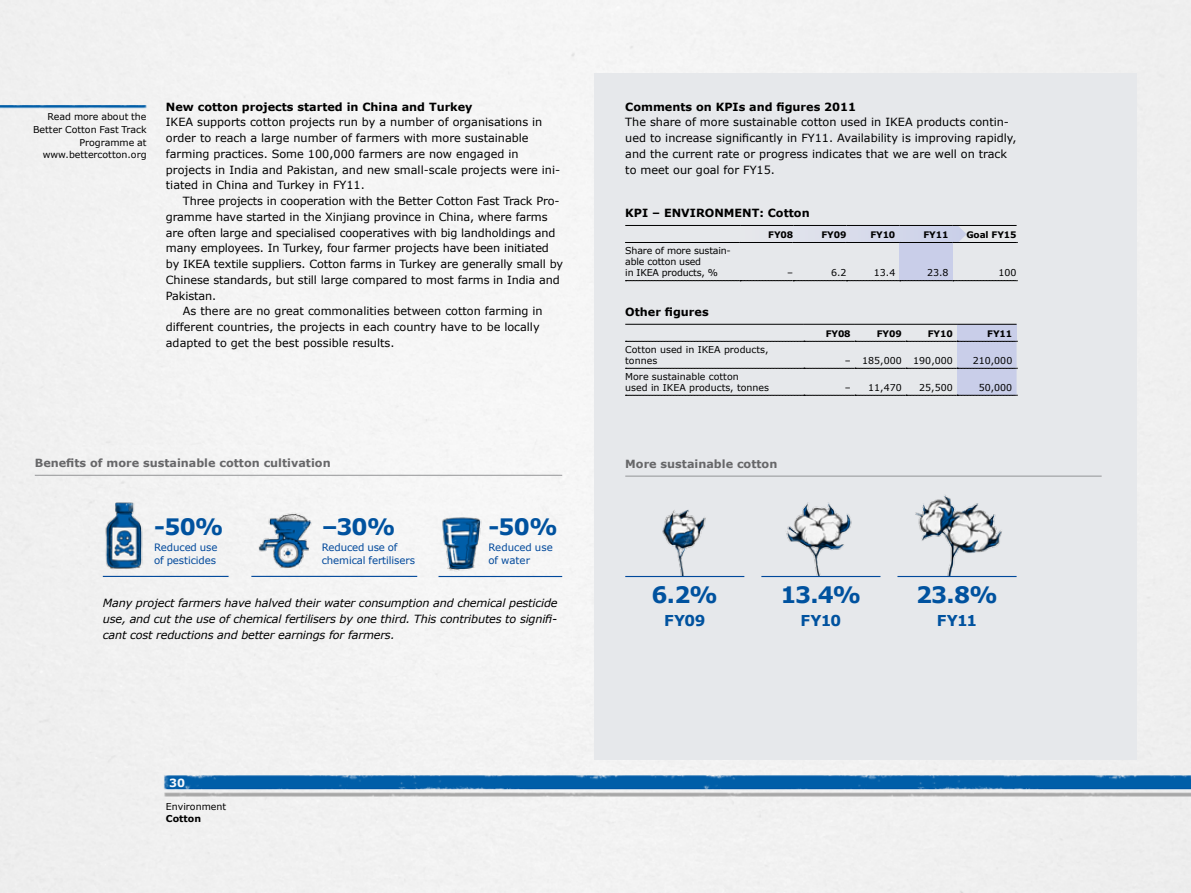
<style>
.page{position:relative;width:1191px;height:893px;background:#fff}
.page>*{position:absolute;margin:0;border:0;box-sizing:border-box;transform-origin:0 0}
.t1{font:700 22.65px "Verdana IKEA";letter-spacing:-.035em;color:#00529f}
.t2{font:700 15px "Verdana IKEA";letter-spacing:-.045em;color:#00529f}
.t3{font:11.25px/15.8px "Verdana IKEA";color:#000}
.t4{font:italic 11.25px/15.8px "Verdana IKEA";letter-spacing:-.015em;color:#000;text-align:justify}
.t5{font:700 11.25px "Verdana IKEA";color:#000}
.t6{font:700 11.25px "Verdana IKEA";color:#676769}
.t7{font:700 11.25px "Verdana IKEA";color:#f5f6fa}
.t8{font:10.2px/13.8px "Verdana IKEA";letter-spacing:-.01em;color:#00489b}
.t9{font:9.45px/12.8px "Verdana IKEA";color:#000}
.t10{font:9.45px/11.2px "Verdana IKEA";letter-spacing:-.02em;color:#000}
.t11{font:700 9.45px "Verdana IKEA";color:#000}
.t12{font:700 9px "Verdana IKEA";letter-spacing:-.01em;color:#000}
</style>
<div class="page">
<div style="left:594px;top:73px;width:543px;height:687px;background:#e6e8eb"></div>
<img style="left:0;top:98px;width:150px;height:22px">
<img style="left:90px;top:490px;width:413px;height:104px">
<img style="left:626px;top:495px;width:391px;height:82px">
<img style="left:149px;top:739px;width:1042px;height:109px">
<div style="left:957px;top:324px;width:59px;height:17px;background:#c9cee9"></div>
<hr style="left:625px;top:324px;width:179px;height:1px;background:#000">
<hr style="left:804px;top:324px;width:51px;height:1px;background:#000">
<hr style="left:855px;top:324px;width:51px;height:1px;background:#000">
<hr style="left:906px;top:324px;width:51px;height:1px;background:#000">
<hr style="left:957px;top:324px;width:59px;height:1px;background:#000">
<svg style="left:625px;top:341px;width:392px;height:55px"></svg>
<hr style="left:625px;top:476px;width:476px;height:1px;background:#939496">
<hr style="left:625px;top:576px;width:119px;height:1px;background:#00489b">
<hr style="left:761px;top:576px;width:119px;height:1px;background:#00489b">
<hr style="left:897px;top:576px;width:119px;height:1px;background:#00489b">
<hr style="left:35px;top:475px;width:527px;height:1px;background:#939496">
<hr style="left:103px;top:576px;width:125px;height:1px;background:#00489b">
<hr style="left:251px;top:576px;width:166px;height:1px;background:#00489b">
<hr style="left:438px;top:576px;width:124px;height:1px;background:#00489b">
<div style="left:899px;top:242px;width:53px;height:39px;background:#c9cee9"></div>
<hr style="left:740px;top:225px;width:53px;height:1px;background:#000">
<hr style="left:793px;top:225px;width:53px;height:1px;background:#000">
<hr style="left:625px;top:225px;width:115px;height:1px;background:#000">
<hr style="left:846px;top:225px;width:53px;height:1px;background:#000">
<hr style="left:899px;top:225px;width:53px;height:1px;background:#000">
<hr style="left:952px;top:225px;width:64px;height:1px;background:#000">
<svg style="left:625px;top:226px;width:392px;height:17px"></svg>
<svg style="left:625px;top:280px;width:392px;height:1px"></svg>
<p class="t9" style="left:33px;top:110px;width:115px;text-align:right">Read more about the<br>Better Cotton Fast Track<br>Programme at www.bettercotton.org</p>
<p class="t5" style="left:166px;top:99px;width:308px">New cotton projects started in China and Turkey</p>
<p class="t3" style="left:166px;top:115px;width:396px">IKEA supports cotton projects run by a number of organisations in order to reach a large number of farmers with more sustainable farming practices. Some 100,000 farmers are now engaged in projects in India and Pakistan, and new small-scale projects were ini&shy;tiated in China and Turkey in FY11.</p>
<p class="t3" style="left:183px;top:193px;width:378px">Three projects in cooperation with the Better Cotton Fast Track Pro-</p>
<p class="t3" style="left:166px;top:209px;width:383px">gramme have started in the Xinjiang province in China, where farms</p>
<p class="t3" style="left:166px;top:225px;width:391px">are often large and specialised cooperatives with big landholdings and</p>
<p class="t3" style="left:166px;top:241px;width:384px">many employees. In Turkey, four farmer projects have been initiated</p>
<p class="t3" style="left:166px;top:256px;width:399px">by IKEA textile suppliers. Cotton farms in Turkey are generally small by</p>
<p class="t3" style="left:166px;top:272px;width:395px">Chinese standards, but still large compared to most farms in India and</p>
<p class="t3" style="left:166px;top:288px;width:52px">Pakistan.</p>
<p class="t3" style="left:183px;top:304px;width:361px">As there are no great commonalities between cotton farming in</p>
<p class="t3" style="left:166px;top:319px;width:375px">different countries, the projects in each country have to be locally</p>
<p class="t3" style="left:166px;top:335px;width:230px">adapted to get the best possible results.</p>
<p class="t6" style="left:35px;top:455px;width:297px">Benefits of more sustainable cotton cultivation</p>
<h1 class="t1" style="left:154px;top:512px;width:71px">-50%</h1>
<h1 class="t1" style="left:322px;top:512px;width:75px">–30%</h1>
<h1 class="t1" style="left:488px;top:512px;width:71px">-50%</h1>
<p class="t8" style="left:154px;top:540px;width:65px">Reduced use of pesticides</p>
<p class="t8" style="left:322px;top:540px;width:95px">Reduced use of chemical fertilisers</p>
<p class="t8" style="left:488px;top:540px;width:66px">Reduced use of water</p>
<p class="t4" style="left:103px;top:596px;width:456px">Many project farmers have halved their water consumption and chemical pesticide use, and cut the use of chemical fertilisers by one third. This contributes to signifi&shy;cant cost reductions and better earnings for farmers.</p>
<p class="t7" style="left:169px;top:776px;width:17px">30</p>
<p class="t9" style="left:166px;top:800px;width:62px">Environment</p>
<p class="t11" style="left:166px;top:812px;width:37px">Cotton</p>
<p class="t5" style="left:625px;top:99px;width:232px">Comments on KPIs and figures 2011</p>
<p class="t3" style="left:625px;top:115px;width:393px">The share of more sustainable cotton used in IKEA products contin&shy;ued to increase significantly in FY11. Availability is improving rapidly, and the current rate or progress indicates that we are well on track to meet our goal for FY15.</p>
<p class="t5" style="left:625px;top:206px;width:186px">KPI – ENVIRONMENT: Cotton</p>
<p class="t12" style="left:768px;top:229px;width:27px">FY08</p>
<p class="t12" style="left:821px;top:229px;width:27px">FY09</p>
<p class="t12" style="left:870px;top:229px;width:27px">FY10</p>
<p class="t12" style="left:923px;top:229px;width:27px">FY11</p>
<p class="t12" style="left:966px;top:229px;width:52px">Goal FY15</p>
<p class="t10" style="left:625px;top:245px;width:107px">Share of more sustain&shy;able cotton used<br>in IKEA products, %</p>
<p class="t9" style="left:787px;top:267px;width:8px">–</p>
<p class="t9" style="left:831px;top:267px;width:17px">6.2</p>
<p class="t9" style="left:874px;top:267px;width:23px">13.4</p>
<p class="t9" style="left:927px;top:267px;width:23px">23.8</p>
<p class="t9" style="left:998px;top:267px;width:20px">100</p>
<p class="t5" style="left:625px;top:304px;width:85px">Other figures</p>
<p class="t12" style="left:825px;top:328px;width:27px">FY08</p>
<p class="t12" style="left:876px;top:328px;width:27px">FY09</p>
<p class="t12" style="left:927px;top:328px;width:27px">FY10</p>
<p class="t12" style="left:987px;top:328px;width:27px">FY11</p>
<p class="t9" style="left:625px;top:344px;width:145px;line-height:11.2px">Cotton used in IKEA products, tonnes</p>
<p class="t9" style="left:844px;top:354px;width:110px">– 185,000 190,000</p>
<p class="t9" style="left:972px;top:354px;width:41px">210,000</p>
<p class="t9" style="left:625px;top:371px;width:145px;line-height:11.2px">More sustainable cotton<br>used in IKEA products, tonnes</p>
<p class="t9" style="left:844px;top:381px;width:59px">– 11,470</p>
<p class="t9" style="left:919px;top:381px;width:35px">25,500</p>
<p class="t9" style="left:978px;top:381px;width:35px">50,000</p>
<p class="t6" style="left:625px;top:456px;width:154px">More sustainable cotton</p>
<h1 class="t1" style="left:651px;top:580px;width:68px">6.2%</h1>
<h2 class="t2" style="left:664px;top:610px;width:43px">FY09</h2>
<h1 class="t1" style="left:780px;top:580px;width:82px">13.4%</h1>
<h2 class="t2" style="left:800px;top:610px;width:42px">FY10</h2>
<h1 class="t1" style="left:916px;top:580px;width:83px">23.8%</h1>
<h2 class="t2" style="left:937px;top:610px;width:42px">FY11</h2>
</div>
